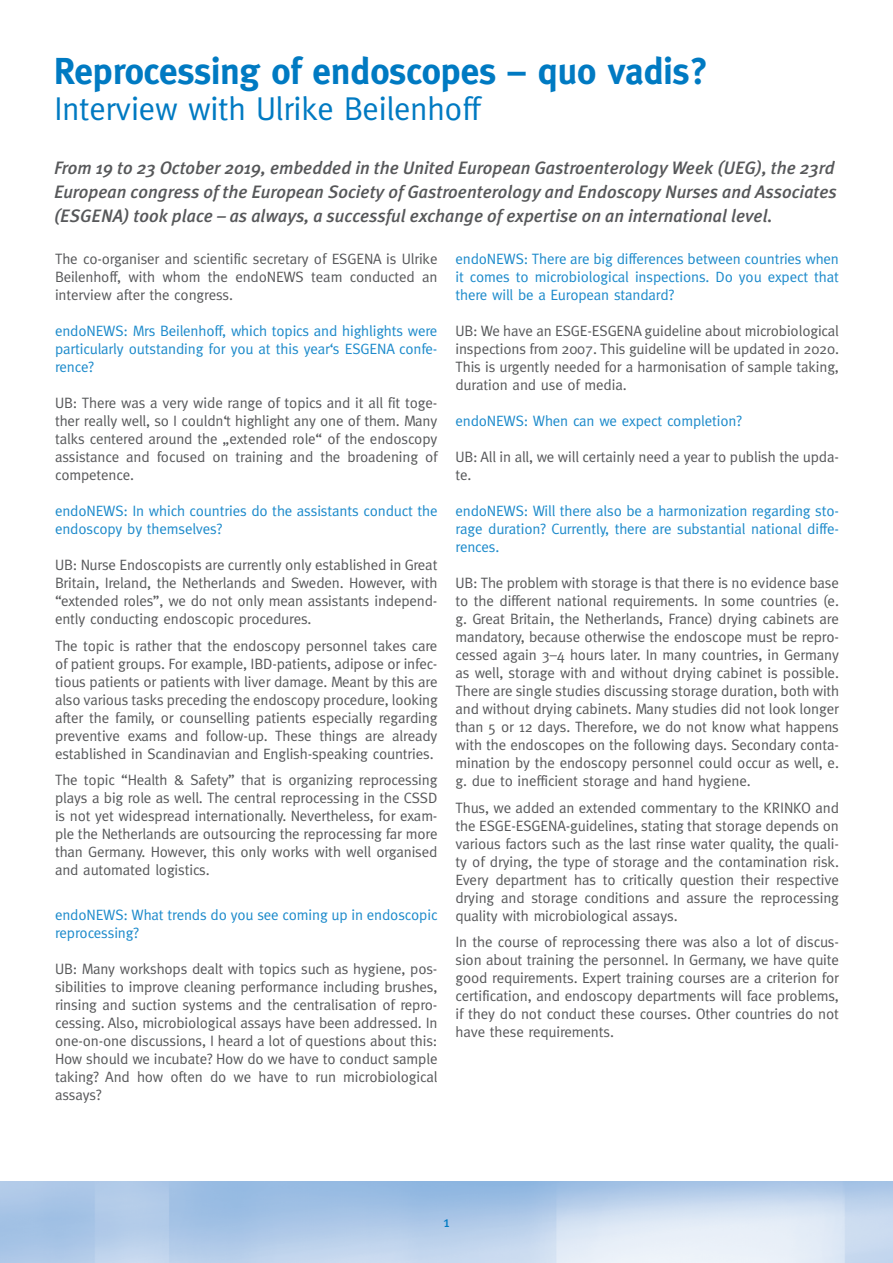
<style>
.page{position:relative;width:893px;height:1263px;background:#fff}
.page>*{position:absolute;margin:0;border:0;box-sizing:border-box;transform-origin:0 0}
.t1{font:700 37.5px "Meta";letter-spacing:-.01em;color:#007ac2}
.t2{font:33px "Meta";letter-spacing:-.01em;color:#007ac2}
.Fließtext{font:italic 500 18px/24px "Meta Plus";color:#57585a;text-align:justify}
.Fließtext-2{font:15px/18px "Meta";letter-spacing:-.01em;color:#57585a;text-align:justify}
.Fließtext-3{font:15px/18px "Meta";letter-spacing:-.01em;color:#1c8acb;text-align:justify}
.t3{font:15px "Meta Plus";color:#007ac2}
</style>
<div class="page">
<p class="t1" style="left:54px;top:50px;width:655px">Reprocessing of endoscopes – quo vadis?</p>
<p class="t2" style="left:54px;top:90px;width:428px">Interview with Ulrike Beilenhoff</p>
<p class="Fließtext" style="left:54px;top:156px;width:784px">From 19 to 23 October 2019, embedded in the United European Gastroenterology Week (UEG), the 23rd European congress of the European Society of Gastroenterology and Endoscopy Nurses and Associates (ESGENA) took place – as always, a successful exchange of expertise on an international level.</p>
<p class="Fließtext-2" style="left:55px;top:250px;width:384px">The co-organiser and scientific secretary of ESGENA is Ulrike Beilenhoff, with whom the endoNEWS team conducted an interview after the congress.</p>
<p class="Fließtext-3" style="left:55px;top:322px;width:384px">endoNEWS: Mrs Beilenhoff, which topics and highlights were particularly outstanding for you at this year‘s ESGENA confe&shy;rence?</p>
<p class="Fließtext-2" style="left:55px;top:394px;width:384px">UB: There was a very wide range of topics and it all fit toge&shy;ther really well, so I couldn‘t highlight any one of them. Many talks centered around the „extended role“ of the endoscopy assistance and focused on training and the broadening of competence.</p>
<p class="Fließtext-3" style="left:55px;top:502px;width:384px">endoNEWS: In which countries do the assistants conduct the endoscopy by themselves?</p>
<p class="Fließtext-2" style="left:55px;top:556px;width:384px">UB: Nurse Endoscopists are currently only established in Great Britain, Ireland, the Netherlands and Sweden. However, with “extended roles”, we do not only mean assistants independ&shy;ently conducting endoscopic procedures.</p>
<p class="Fließtext-2" style="left:55px;top:636px;width:384px">The topic is rather that the endoscopy personnel takes care of patient groups. For example, IBD-patients, adipose or infec&shy;tious patients or patients with liver damage. Meant by this are also various tasks preceding the endoscopy procedure, looking after the family, or counselling patients especially regarding preventive exams and follow-up. These things are already established in Scandinavian and English-speaking countries.</p>
<p class="Fließtext-2" style="left:55px;top:771px;width:384px">The topic “Health &amp; Safety” that is organizing reprocessing plays a big role as well. The central reprocessing in the CSSD is not yet widespread internationally. Nevertheless, for exam&shy;ple the Netherlands are outsourcing the reprocessing far more than Germany. However, this only works with well organised and automated logistics.</p>
<p class="Fließtext-3" style="left:55px;top:905px;width:384px">endoNEWS: What trends do you see coming up in endoscopic reprocessing?</p>
<p class="Fließtext-2" style="left:55px;top:959px;width:384px">UB: Many workshops dealt with topics such as hygiene, pos&shy;sibilities to improve cleaning performance including brushes, rinsing and suction systems and the centralisation of repro&shy;cessing. Also, microbiological assays have been addressed. In one-on-one discussions, I heard a lot of questions about this:<br>How should we incubate? How do we have to conduct sample taking? And how often do we have to run microbiological assays?</p>
<p class="Fließtext-3" style="left:455px;top:250px;width:385px">endoNEWS: There are big differences between countries when it comes to microbiological inspections. Do you expect that there will be a European standard?</p>
<p class="Fließtext-2" style="left:455px;top:322px;width:385px">UB: We have an ESGE-ESGENA guideline about microbiological inspections from 2007. This guideline will be updated in 2020.<br>This is urgently needed for a harmonisation of sample taking, duration and use of media.</p>
<p class="Fließtext-3" style="left:455px;top:412px;width:288px">endoNEWS: When can we expect completion?</p>
<p class="Fließtext-2" style="left:455px;top:448px;width:385px">UB: All in all, we will certainly need a year to publish the upda&shy;te.</p>
<p class="Fließtext-3" style="left:455px;top:502px;width:385px">endoNEWS: Will there also be a harmonization regarding sto&shy;rage duration? Currently, there are substantial national diffe&shy;rences.</p>
<p class="Fließtext-2" style="left:455px;top:574px;width:385px">UB: The problem with storage is that there is no evidence base to the different national requirements. In some countries (e. g. Great Britain, the Netherlands, France) drying cabinets are mandatory, because otherwise the endoscope must be repro&shy;cessed again 3–4 hours later. In many countries, in Germany as well, storage with and without drying cabinet is possible.<br>There are single studies discussing storage duration, both with and without drying cabinets. Many studies did not look longer than 5 or 12 days. Therefore, we do not know what happens with the endoscopes on the following days. Secondary conta&shy;mination by the endoscopy personnel could occur as well, e. g. due to inefficient storage and hand hygiene.</p>
<p class="Fließtext-2" style="left:455px;top:798px;width:385px">Thus, we added an extended commentary to the KRINKO and the ESGE-ESGENA-guidelines, stating that storage depends on various factors such as the last rinse water quality, the quali&shy;ty of drying, the type of storage and the contamination risk.<br>Every department has to critically question their respective drying and storage conditions and assure the reprocessing quality with microbiological assays.</p>
<p class="Fließtext-2" style="left:455px;top:933px;width:385px">In the course of reprocessing there was also a lot of discus&shy;sion about training the personnel. In Germany, we have quite good requirements. Expert training courses are a criterion for certification, and endoscopy departments will face problems, if they do not conduct these courses. Other countries do not have these requirements.</p>
<p class="t3" style="left:443px;top:1213px;width:8px">1</p>
</div>
